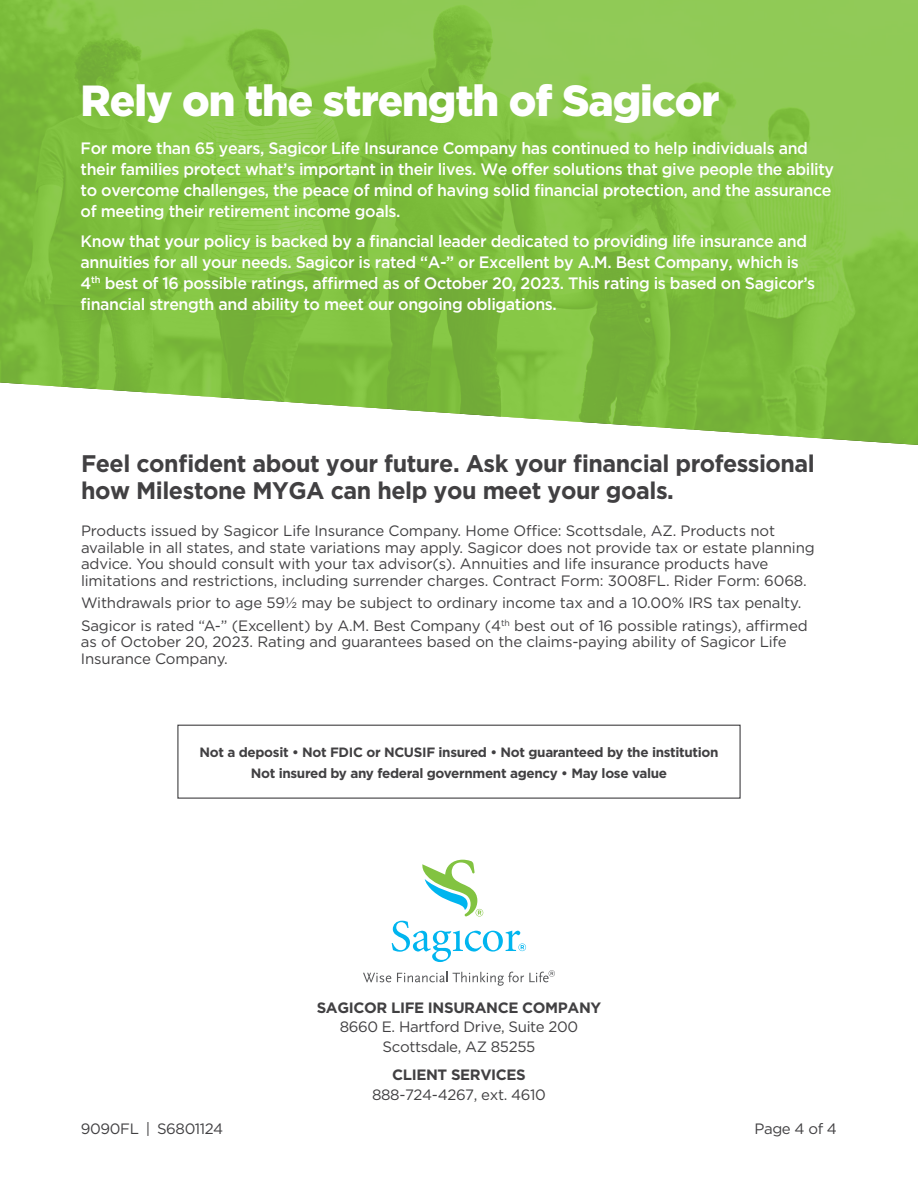
<style>
.page{position:relative;width:918px;height:1188px;background:#fff}
.page>*{position:absolute;margin:0;border:0;box-sizing:border-box;transform-origin:0 0}
.t1{font:900 43.5px "Gotham";letter-spacing:-.025em;color:#fff}
.t2{font:700 24px/27px "Gotham";letter-spacing:-.02em;color:#414042}
.t3{font:500 16.5px/21px "Gotham";letter-spacing:-.025em;color:#fff}
.t4{font:15px/16.5px "Gotham";letter-spacing:-.01em;color:#414042}
.t5{font:700 15px "Gotham";letter-spacing:-.025em;color:#414042}
.t6{font:700 13.5px/21px "Gotham";letter-spacing:-.025em;color:#414042;text-align:center}
</style>
<div class="page">
<svg style="left:0;top:0;width:918px;height:445px;background:#8cc552"></svg>
<div style="left:177px;top:725px;width:564px;height:74px;border:1px solid #414042"></div>
<svg style="left:363px;top:973px;width:28px;height:9px"></svg>
<svg style="left:397px;top:970px;width:158px;height:16px"></svg>
<svg style="left:392px;top:860px;width:134px;height:102px"></svg>
<h1 class="t1" style="left:81px;top:70px;width:640px">Rely on the strength of Sagicor</h1>
<p class="t3" style="left:81px;top:137px;width:755px">For more than 65 years, Sagicor Life Insurance Company has continued to help individuals and their families protect what’s important in their lives. We offer solutions that give people the ability to overcome challenges, the peace of mind of having solid financial protection, and the assurance of meeting their retirement income goals.</p>
<p class="t3" style="left:81px;top:230px;width:736px">Know that your policy is backed by a financial leader dedicated to providing life insurance and annuities for all your needs. Sagicor is rated “A-” or Excellent by A.M. Best Company, which is 4<sup>th</sup> best of 16 possible ratings, affirmed as of October 20, 2023. This rating is based on Sagicor’s financial strength and ability to meet our ongoing obligations.</p>
<h2 class="t2" style="left:81px;top:450px;width:735px">Feel confident about your future. Ask your financial professional how Milestone MYGA can help you meet your goals.</h2>
<p class="t4" style="left:81px;top:522px;width:735px">Products issued by Sagicor Life Insurance Company. Home Office: Scottsdale, AZ. Products not available in all states, and state variations may apply. Sagicor does not provide tax or estate planning advice. You should consult with your tax advisor(s). Annuities and life insurance products have limitations and restrictions, including surrender charges. Contract Form: 3008FL. Rider Form: 6068.</p>
<p class="t4" style="left:81px;top:591px;width:728px;line-height:22.5px">Withdrawals prior to age 59½ may be subject to ordinary income tax and a 10.00% IRS tax penalty.<br>Sagicor is rated “A-” (Excellent) by A.M. Best Company (4<sup>th</sup> best out of 16 possible ratings), affirmed</p>
<p class="t4" style="left:81px;top:633px;width:707px">as of October 20, 2023. Rating and guarantees based on the claims-paying ability of Sagicor Life<br>Insurance Company.</p>
<p class="t6" style="left:199px;top:741px;width:521px">Not a deposit • Not FDIC or NCUSIF insured • Not guaranteed by the institution<br>Not insured by any federal government agency • May lose value</p>
<p class="t4" style="left:81px;top:1120px;width:144px">9090FL | S6801124</p>
<p class="t5" style="left:317px;top:998px;width:286px">SAGICOR LIFE INSURANCE COMPANY</p>
<p class="t4" style="left:340px;top:1017px;width:240px;line-height:19.5px;text-align:center">8660 E. Hartford Drive, Suite 200<br>Scottsdale, AZ 85255</p>
<p class="t5" style="left:392px;top:1065px;width:135px">CLIENT SERVICES</p>
<p class="t4" style="left:372px;top:1086px;width:175px">888-724-4267, ext. 4610</p>
<p class="t4" style="left:755px;top:1120px;width:84px">Page 4 of 4</p>
</div>
